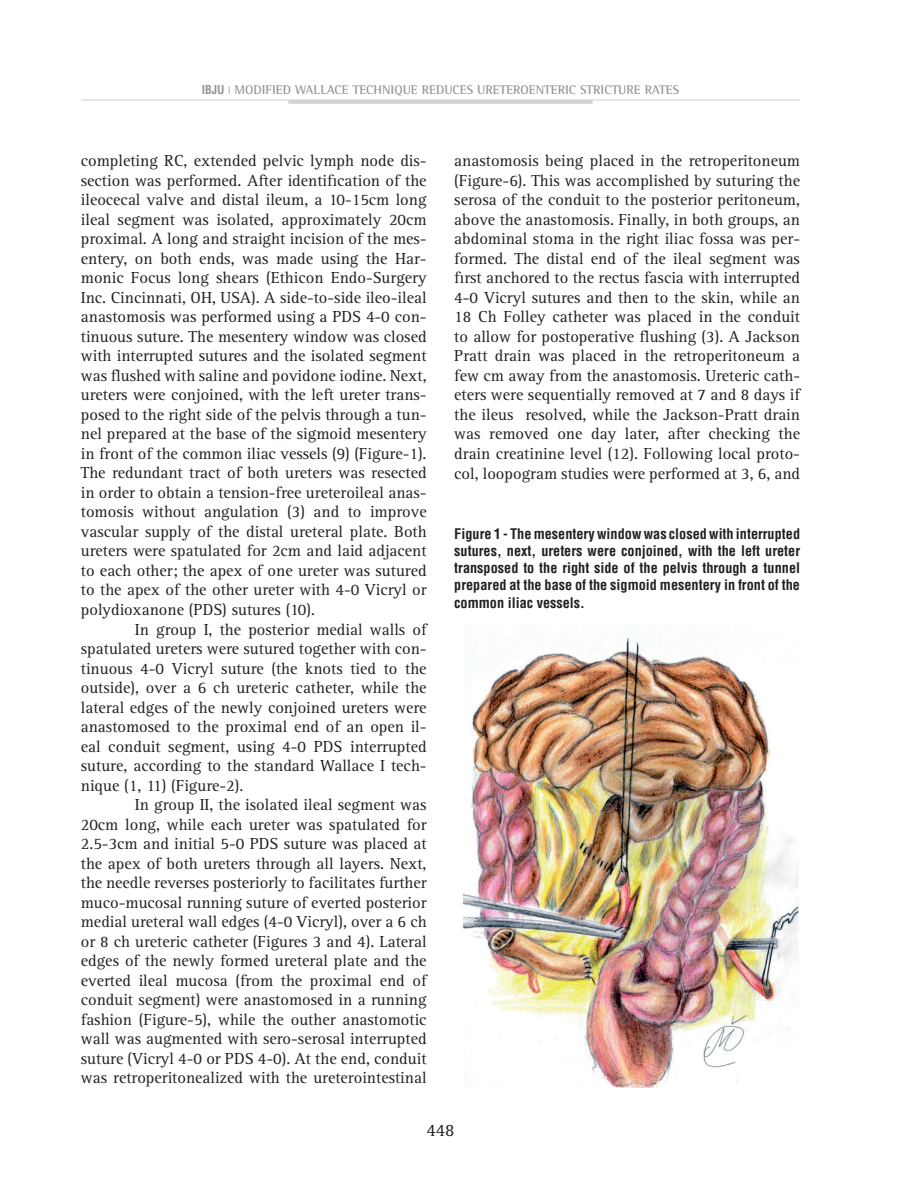
<style>
.page{position:relative;width:898px;height:1200px;background:#fff}
.page>*{position:absolute;margin:0;border:0;box-sizing:border-box;transform-origin:0 0}
.t1{font:18px "Rotis Serif";color:#231f20}
.t2{font:16.5px/19.5px "Rotis Serif";color:#231f20;text-align:justify}
.t3{font:700 condensed 14.25px/17.1px "Helvetica";color:#231f20;text-align:justify}
.t4{font:700 12.75px "Rotis Semi Serif";color:#939598}
.s1{font-family:"Helvetica";font-stretch:condensed;font-size:12px}
</style>
<div class="page">
<hr style="left:81px;top:99px;width:718px;height:2px;background:#dcdddf">
<hr style="left:288px;top:100px;width:304px;height:4px;background:#d1d2d4">
<img style="left:462px;top:638px;width:337px;height:448px">
<p class="t4" style="left:202px;top:82px;width:478px"><span class="s1">IBJU</span> <sup>|</sup> MODIFIED WALLACE TECHNIQUE REDUCES URETEROENTERIC STRICTURE RATES</p>
<p class="t2" style="left:81px;top:151px;width:347px">completing RC, extended pelvic lymph node dis&shy;section was performed. After identification of the ileocecal valve and distal ileum, a 10-15cm long ileal segment was isolated, approximately 20cm proximal. A long and straight incision of the mes&shy;entery, on both ends, was made using the Har&shy;monic Focus long shears (Ethicon Endo-Surgery Inc. Cincinnati, OH, USA). A side-to-side ileo-ileal anastomosis was performed using a PDS 4-0 con&shy;tinuous suture. The mesentery window was closed with interrupted sutures and the isolated segment was flushed with saline and povidone iodine. Next, ureters were conjoined, with the left ureter trans&shy;posed to the right side of the pelvis through a tun&shy;nel prepared at the base of the sigmoid mesentery in front of the common iliac vessels (9) (Figure-1).<br>The redundant tract of both ureters was resected in order to obtain a tension-free ureteroileal anas&shy;tomosis without angulation (3) and to improve vascular supply of the distal ureteral plate. Both ureters were spatulated for 2cm and laid adjacent to each other; the apex of one ureter was sutured to the apex of the other ureter with 4-0 Vicryl or polydioxanone (PDS) sutures (10).</p>
<p class="t2" style="left:81px;top:619px;width:347px;text-indent:54px">In group I, the posterior medial walls of spatulated ureters were sutured together with con&shy;tinuous 4-0 Vicryl suture (the knots tied to the outside), over a 6 ch ureteric catheter, while the lateral edges of the newly conjoined ureters were anastomosed to the proximal end of an open il&shy;eal conduit segment, using 4-0 PDS interrupted suture, according to the standard Wallace I tech&shy;nique (1, 11) (Figure-2).</p>
<p class="t2" style="left:81px;top:795px;width:347px;text-indent:54px">In group II, the isolated ileal segment was 20cm long, while each ureter was spatulated for 2.5-3cm and initial 5-0 PDS suture was placed at the apex of both ureters through all layers. Next, the needle reverses posteriorly to facilitates further muco-mucosal running suture of everted posterior medial ureteral wall edges (4-0 Vicryl), over a 6 ch or 8 ch ureteric catheter (Figures 3 and 4). Lateral edges of the newly formed ureteral plate and the everted ileal mucosa (from the proximal end of conduit segment) were anastomosed in a running fashion (Figure-5), while the outher anastomotic wall was augmented with sero-serosal interrupted suture (Vicryl 4-0 or PDS 4-0). At the end, conduit was retroperitonealized with the ureterointestinal</p>
<p class="t2" style="left:454px;top:151px;width:347px">anastomosis being placed in the retroperitoneum (Figure-6). This was accomplished by suturing the serosa of the conduit to the posterior peritoneum, above the anastomosis. Finally, in both groups, an abdominal stoma in the right iliac fossa was per&shy;formed. The distal end of the ileal segment was first anchored to the rectus fascia with interrupted 4-0 Vicryl sutures and then to the skin, while an 18 Ch Folley catheter was placed in the conduit to allow for postoperative flushing (3). A Jackson Pratt drain was placed in the retroperitoneum a few cm away from the anastomosis. Ureteric cath&shy;eters were sequentially removed at 7 and 8 days if the ileus resolved, while the Jackson-Pratt drain was removed one day later, after checking the drain creatinine level (12). Following local proto&shy;col, loopogram studies were performed at 3, 6, and</p>
<p class="t3" style="left:454px;top:525px;width:347px">Figure 1 - The mesentery window was closed with interrupted sutures, next, ureters were conjoined, with the left ureter transposed to the right side of the pelvis through a tunnel prepared at the base of the sigmoid mesentery in front of the common iliac vessels.</p>
<p class="t1" style="left:426px;top:1119px;width:30px">448</p>
</div>
